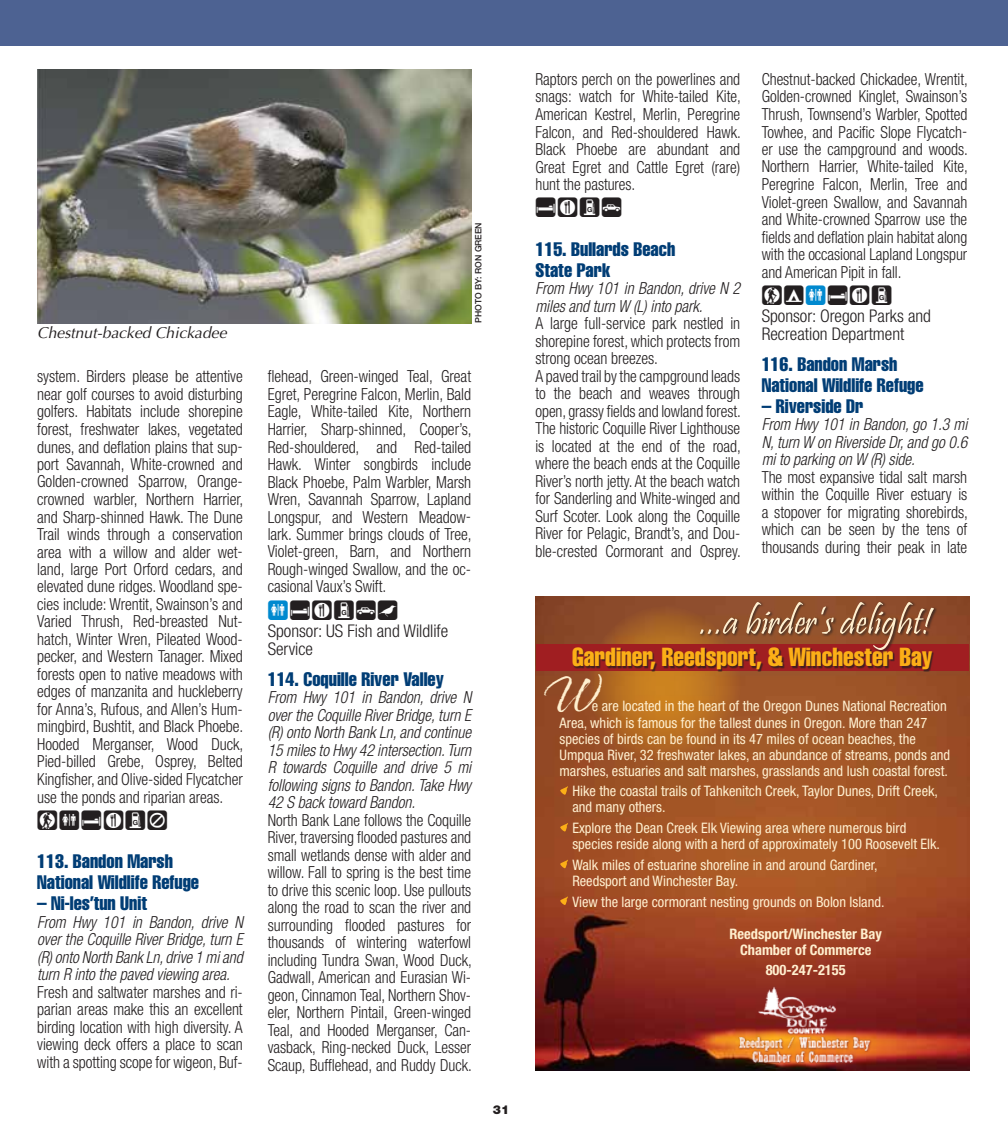
<style>
.page{position:relative;width:1008px;height:1134px;background:#fff}
.page>*{position:absolute;margin:0;border:0;box-sizing:border-box;transform-origin:0 0}
.t1{font:86.8px "Water Brush ROB";color:#fcaf17;scale:.9 1}
.t2{font:44.98px "Water Brush ROB";color:#ffefcf}
.t3{font:extra-condensed 25.72px "Helvetica";color:#fcaf17}
.t4{font:24.5px "Birdfont 3";letter-spacing:.06em;color:#231f20}
.t5{font:extra-condensed 19.25px/21px "Helvetica";color:#003d75}
.t6{font:300 condensed 17.5px/17.5px "Helvetica Neue";color:#231f20}
.t7{font:300 condensed 16.62px/17.5px "Helvetica Neue";letter-spacing:-.005em;color:#231f20;text-align:justify;scale:.95 1}
.t8{font:300 condensed 16.62px/17.5px "Helvetica Neue";letter-spacing:-.005em;color:#231f20;text-align:justify;scale:.94 1}
.t9{font:italic 300 condensed 16.62px/17.5px "Helvetica Neue";letter-spacing:-.005em;color:#231f20;text-align:justify;scale:.95 1}
.t10{font:italic 15.75px "Optima";color:#231f20}
.t11{font:condensed 14.53px/16.1px "Helvetica Neue";color:#ffefcf}
.t12{font:700 condensed 14.53px/16.1px "Helvetica Neue";color:#ffefcf;text-align:center}
.t13{font:900 12.25px "Helvetica Neue";color:#231f20}
.t14{font:500 8.75px "Helvetica Neue";color:#231f20}
.s1{color:#0089cf}
</style>
<div class="page">
<div style="left:0;top:0;width:1008px;height:46px;background:#4d6292"></div>
<img style="left:37px;top:70px;width:434px;height:254px">
<img style="left:536px;top:597px;width:433px;height:474px">
<svg style="left:588px;top:606px;width:153px;height:157px;background:#b16923"></svg>
<div style="left:536px;top:644px;width:432px;height:27px;background:#a01e21"></div>
<div style="left:573px;top:648px;width:361px;height:24px;background:#231f20;opacity:.75"></div>
<div style="left:699px;top:601px;width:238px;height:53px;background:#231f20;opacity:.75"></div>
<svg style="left:700px;top:601px;width:235px;height:49px;background:#995a3e"></svg>
<img style="left:737px;top:986px;width:136px;height:78px">
<p class="t10" style="left:37px;top:323px;width:191px">Chestnut-backed Chickadee</p>
<p class="t7" style="left:37px;top:368px;width:219px">system. Birders please be attentive near golf courses to avoid disturbing golfers. Habitats include shorepine forest, freshwater lakes, vegetated dunes, and deflation plains that sup&shy;port Savannah, White-crowned and Golden-crowned Sparrow, Orange&shy;crowned warbler, Northern Harrier, and Sharp-shinned Hawk. The Dune Trail winds through a conservation area with a willow and alder wet&shy;land, large Port Orford cedars, and elevated dune ridges. Woodland spe&shy;cies include: Wrentit, Swainson’s and Varied Thrush, Red-breasted Nut&shy;hatch, Winter Wren, Pileated Wood&shy;pecker, and Western Tanager. Mixed forests open to native meadows with edges of manzanita and huckleberry for Anna’s, Rufous, and Allen’s Hum&shy;mingbird, Bushtit, and Black Phoebe.<br>Hooded Merganser, Wood Duck, Pied-billed Grebe, Osprey, Belted Kingfisher, and Olive-sided Flycatcher use the ponds and riparian areas.</p>
<h3 class="t4" style="left:37px;top:807px;width:132px">ACEFGL</h3>
<p class="t5" style="left:37px;top:851px;width:163px">113. Bandon Marsh<br>National Wildlife Refuge</p>
<p class="t5" style="left:37px;top:893px;width:111px">– Ni-les’tun Unit</p>
<p class="t9" style="left:37px;top:913px;width:218px">From Hwy 101 in Bandon, drive N over the Coquille River Bridge, turn E (R) onto North Bank Ln, drive 1 mi and turn R into the paved viewing area.</p>
<p class="t7" style="left:37px;top:983px;width:218px">Fresh and saltwater marshes and ri&shy;parian areas make this an excellent birding location with high diversity. A viewing deck offers a place to scan with a spotting scope for wigeon, Buf-</p>
<p class="t14" style="left:473px;top:323px;width:102px;rotate:-90deg">PHOTO BY: Ron Green</p>
<p class="t7" style="left:268px;top:368px;width:216px">flehead, Green-winged Teal, Great Egret, Peregrine Falcon, Merlin, Bald Eagle, White-tailed Kite, Northern Harrier, Sharp-shinned, Cooper’s, Red-shouldered, and Red-tailed Hawk. Winter songbirds include Black Phoebe, Palm Warbler, Marsh Wren, Savannah Sparrow, Lapland Longspur, and Western Meadow&shy;lark. Summer brings clouds of Tree, Violet-green, Barn, and Northern Rough-winged Swallow, and the oc&shy;casional Vaux’s Swift.</p>
<h3 class="t4" style="left:268px;top:597px;width:132px"><span class="s1">C</span>EFGKH</h3>
<p class="t6" style="left:268px;top:622px;width:182px">Sponsor: US Fish and Wildlife<br>Service</p>
<p class="t5" style="left:268px;top:668px;width:178px">114. Coquille River Valley</p>
<p class="t9" style="left:268px;top:689px;width:216px">From Hwy 101 in Bandon, drive N over the Coquille River Bridge, turn E (R) onto North Bank Ln, and continue 15 miles to Hwy 42 intersection. Turn R towards Coquille and drive 5 mi following signs to Bandon. Take Hwy 42 S back toward Bandon.</p>
<p class="t8" style="left:268px;top:811px;width:219px">North Bank Lane follows the Coquille River, traversing flooded pastures and small wetlands dense with alder and willow. Fall to spring is the best time to drive this scenic loop. Use pullouts along the road to scan the river and surrounding flooded pastures for thousands of wintering waterfowl including Tundra Swan, Wood Duck, Gadwall, American and Eurasian Wi&shy;geon, Cinnamon Teal, Northern Shov&shy;eler, Northern Pintail, Green-winged Teal, and Hooded Merganser, Can&shy;vasback, Ring-necked Duck, Lesser Scaup, Bufflehead, and Ruddy Duck.</p>
<p class="t13" style="left:493px;top:1102px;width:18px">31</p>
<p class="t8" style="left:535px;top:70px;width:220px">Raptors perch on the powerlines and snags: watch for White-tailed Kite, American Kestrel, Merlin, Peregrine Falcon, and Red-shouldered Hawk.<br>Black Phoebe are abundant and Great Egret and Cattle Egret (rare) hunt the pastures.</p>
<h3 class="t4" style="left:536px;top:194px;width:88px">EFGK</h3>
<p class="t5" style="left:536px;top:238px;width:141px">115. Bullards Beach<br>State Park</p>
<p class="t9" style="left:536px;top:280px;width:217px">From Hwy 101 in Bandon, drive N 2 miles and turn W (L) into park.</p>
<p class="t7" style="left:536px;top:315px;width:218px;text-align:left">A large full-service park nestled in shorepine forest, which protects from strong ocean breezes.<br>A paved trail by the campground leads to the beach and weaves through open, grassy fields and lowland forest.<br>The historic Coquille River Lighthouse is located at the end of the road, where the beach ends at the Coquille River’s north jetty. At the beach watch for Sanderling and White-winged and Surf Scoter. Look along the Coquille River for Pelagic, Brandt’s, and Dou&shy;ble-crested Cormorant and Osprey.</p>
<p class="t8" style="left:762px;top:70px;width:221px">Chestnut-backed Chickadee, Wrentit, Golden-crowned Kinglet, Swainson’s Thrush, Townsend’s Warbler, Spotted Towhee, and Pacific Slope Flycatch&shy;er use the campground and woods.<br>Northern Harrier, White-tailed Kite, Peregrine Falcon, Merlin, Tree and Violet-green Swallow, and Savannah and White-crowned Sparrow use the fields and deflation plain habitat along with the occasional Lapland Longspur and American Pipit in fall.</p>
<h3 class="t4" style="left:762px;top:282px;width:132px">AB<span class="s1">C</span>EFG</h3>
<p class="t6" style="left:762px;top:307px;width:171px">Sponsor: Oregon Parks and<br>Recreation Department</p>
<p class="t5" style="left:762px;top:353px;width:163px">116. Bandon Marsh<br>National Wildlife Refuge</p>
<p class="t5" style="left:762px;top:395px;width:103px">– Riverside Dr</p>
<p class="t9" style="left:762px;top:416px;width:218px">From Hwy 101 in Bandon, go 1.3 mi N, turn W on Riverside Dr, and go 0.6 mi to parking on W (R) side.</p>
<p class="t7" style="left:762px;top:468px;width:219px">The most expansive tidal salt marsh within the Coquille River estuary is a stopover for migrating shorebirds, which can be seen by the tens of thousands during their peak in late</p>
<h3 class="t3" style="left:572px;top:641px;width:362px">Gardiner, Reedsport, &amp; Winchester Bay</h3>
<h2 class="t2" style="left:543px;top:667px;width:52px">W</h2>
<p class="t11" style="left:560px;top:698px;width:392px;text-indent:32px">e are located in the heart of the Oregon Dunes National Recreation Area, which is famous for the tallest dunes in Oregon. More than 247 species of birds can be found in its 47 miles of ocean beaches, the Umpqua River, 32 freshwater lakes, an abundance of streams, ponds and marshes, estuaries and salt marshes, grasslands and lush coastal forest.</p>
<h1 class="t1" style="left:553px;top:709px;width:18px">.</h1>
<p class="t11" style="left:572px;top:783px;width:367px">Hike the coastal trails of Tahkenitch Creek, Taylor Dunes, Drift Creek, and many others.</p>
<h1 class="t1" style="left:553px;top:746px;width:18px">.</h1>
<p class="t11" style="left:572px;top:820px;width:369px">Explore the Dean Creek Elk Viewing area where numerous bird species reside along with a herd of approximately 100 Roosevelt Elk.</p>
<h1 class="t1" style="left:553px;top:783px;width:18px">.</h1>
<p class="t11" style="left:572px;top:857px;width:307px">Walk miles of estuarine shoreline in and around Gardiner,<br>Reedsport and Winchester Bay.</p>
<h1 class="t1" style="left:553px;top:819px;width:18px">.</h1>
<p class="t11" style="left:572px;top:893px;width:314px">View the large cormorant nesting grounds on Bolon Island.</p>
<p class="t12" style="left:729px;top:925px;width:154px">Reedsport/Winchester Bay<br>Chamber of Commerce</p>
<p class="t12" style="left:766px;top:962px;width:82px">800-247-2155</p>
</div>
